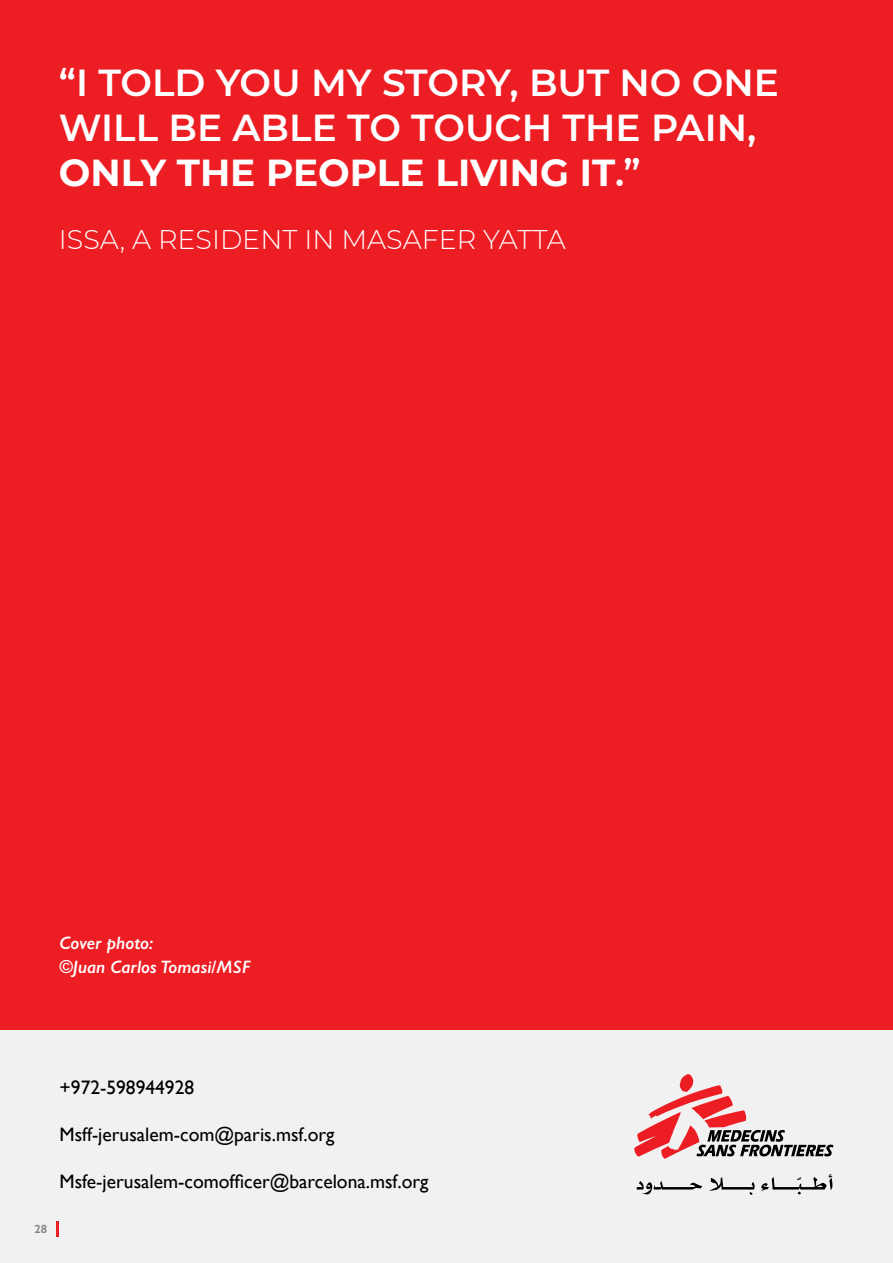
<style>
.page{position:relative;width:893px;height:1263px;background:#f1f1f2}
.page>*{position:absolute;margin:0;border:0;box-sizing:border-box;transform-origin:0 0}
.t1{font:600 37.5px/45px "Montserrat";color:#fff}
.t2{font:300 27px "Montserrat";color:#fff}
.t3{font:19.5px "Gill Sans";color:#000}
.t4{font:italic 600 18px/24.3px "Gill Sans";color:#fff}
.t5{font:600 12px "Gill Sans";color:#808285}
.s1{font-weight:700}
.s2{color:#ed1d24}
</style>
<div class="page">
<svg style="left:57px;top:1221px;width:2px;height:15px"></svg>
<div style="left:0;top:0;width:893px;height:1029px;background:#ed1d24"></div>
<svg style="left:709px;top:1177px;width:46px;height:18px"></svg>
<svg style="left:637px;top:1180px;width:65px;height:14px"></svg>
<svg style="left:761px;top:1174px;width:71px;height:20px"></svg>
<svg style="left:634px;top:1074px;width:199px;height:85px"></svg>
<h1 class="t1" style="left:59px;top:58px;width:721px">“I TOLD YOU MY STORY, BUT NO ONE<br>WILL BE ABLE TO TOUCH THE PAIN,<br><span class="s1">ONLY THE PEOPLE LIVING IT</span>.”</h1>
<h2 class="t2" style="left:59px;top:221px;width:516px">ISSA, A RESIDENT IN MASAFER YATTA<span class="s2">I</span></h2>
<p class="t4" style="left:60px;top:930px;width:192px">Cover photo:<br>©Juan Carlos Tomasi/MSF</p>
<p class="t5" style="left:35px;top:1222px;width:14px">28</p>
<p class="t3" style="left:60px;top:1076px;width:136px">+972-598944928</p>
<p class="t3" style="left:60px;top:1123px;width:277px">Msff-jerusalem-com@paris.msf.org</p>
<p class="t3" style="left:60px;top:1170px;width:371px">Msfe-jerusalem-comofficer@barcelona.msf.org</p>
</div>
